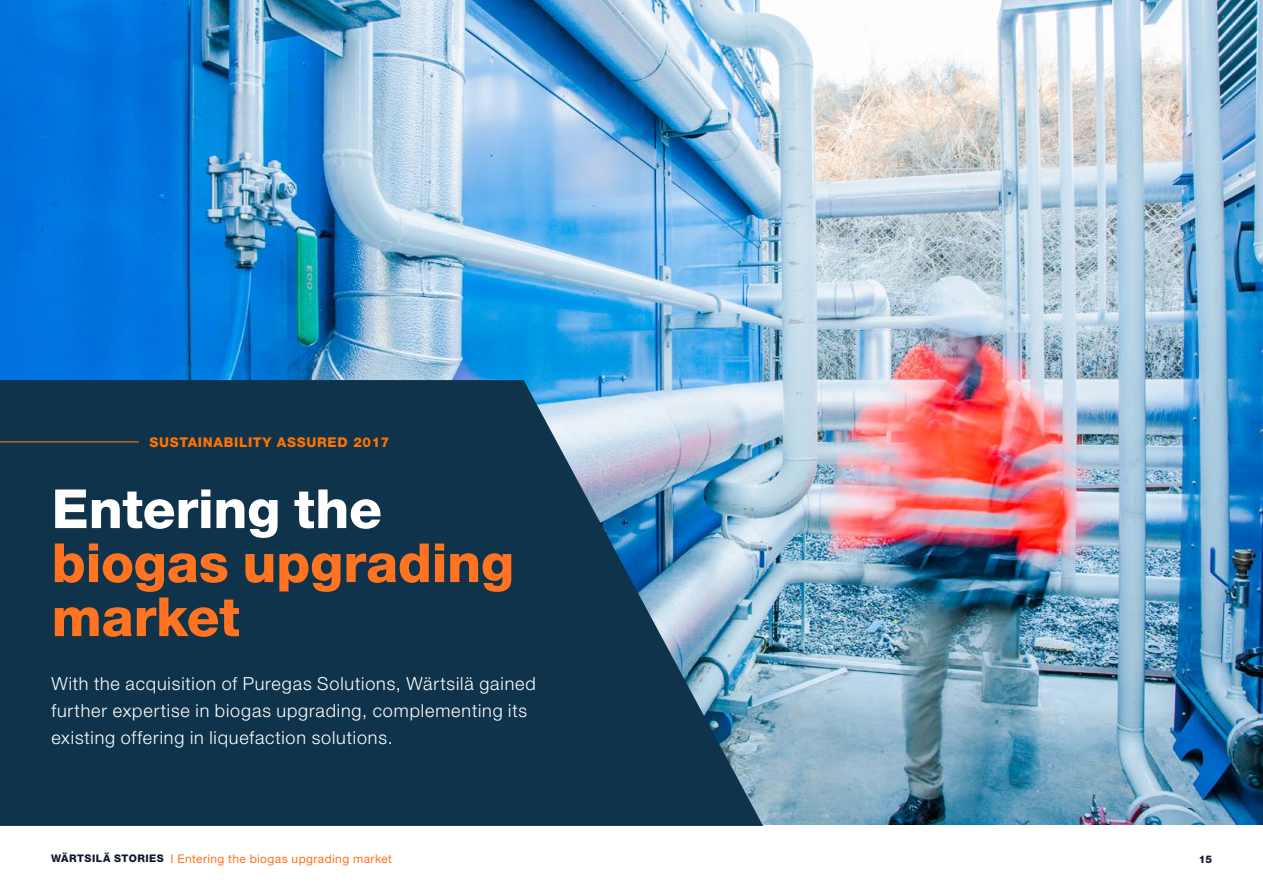
<style>
.page{position:relative;width:1263px;height:893px;background:#fff}
.page>*{position:absolute;margin:0;border:0;box-sizing:border-box;transform-origin:0 0}
.t1{font:800 54px/54px "Helvetica Neue LT Std";letter-spacing:-.005em;color:#ff7321}
.t2{font:800 54px "Helvetica Neue LT Std";letter-spacing:-.005em;color:#fff}
.t3{font:300 18px/27px "Helvetica Neue LT Std";letter-spacing:.05em;color:#fff}
.t4{font:800 13.5px "Helvetica Neue";letter-spacing:.05em;color:#ff7300}
.t5{font:12px "Helvetica Neue LT Std";letter-spacing:.03em;color:#ff7321}
.t6{font:800 10.5px "Helvetica Neue LT Std";color:#0f172b}
.s1{font-weight:800;font-size:10.5px;color:#0f172b}
</style>
<div class="page">
<img style="left:0;top:0;width:1263px;height:825px">
<svg style="left:0;top:380px;width:763px;height:446px;background:#22475f"></svg>
<hr style="left:0;top:441px;width:139px;height:1px;background:#ff7300">
<p class="t4" style="left:150px;top:434px;width:241px">SUSTAINABILITY ASSURED 2017</p>
<h1 class="t2" style="left:52px;top:477px;width:332px">Entering the</h1>
<h1 class="t1" style="left:52px;top:536px;width:464px">biogas upgrading market</h1>
<p class="t3" style="left:51px;top:670px;width:486px">With the acquisition of Puregas Solutions, Wärtsilä gained further expertise in biogas upgrading, complementing its existing offering in liquefaction solutions.</p>
<p class="t5" style="left:51px;top:851px;width:342px"><span class="s1">WÄRTSILÄ STORIES</span> I Entering the biogas upgrading market</p>
<p class="t6" style="left:1199px;top:853px;width:15px">15</p>
</div>
